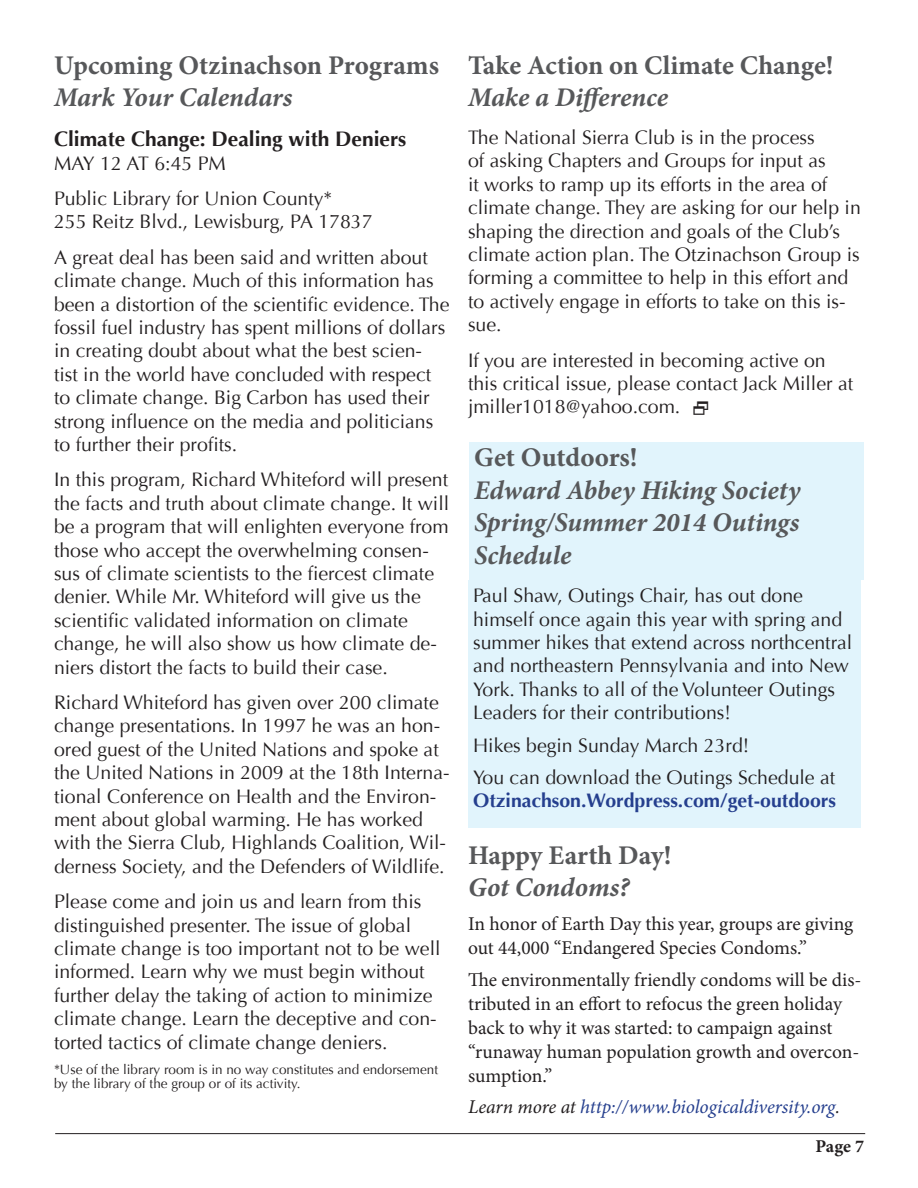
<style>
.page{position:relative;width:918px;height:1188px;background:#fff}
.page>*{position:absolute;margin:0;border:0;box-sizing:border-box;transform-origin:0 0}
.t1{font:700 27px/32.4px "Minion Pro";color:#57585a}
.t2{font:italic 700 27px/32.4px "Minion Pro";letter-spacing:-.005em;color:#57585a}
.t3{font:700 21px "Optima";color:#231f20}
.t4{font:19.5px/23.4px "Optima";color:#231f20}
.t5{font:19.5px/24px "Minion Pro";letter-spacing:-.005em;color:#231f20}
.t6{font:700 19.5px/23.4px "Optima";color:#253f8e}
.t7{font:italic 19.5px "Minion Pro";letter-spacing:-.005em;color:#253f8e}
.t8{font:700 18px "Minion Pro";color:#231f20}
.t9{font:13.5px/13.5px "Optima";color:#231f20}
.s1{font-style:italic}
.s2{font-weight:400;color:#231f20}
.s3{color:#231f20}
</style>
<div class="page">
<hr style="left:55px;top:1133px;width:810px;height:1px;background:#231f20">
<div style="left:470px;top:442px;width:394px;height:137px;background:#e1f4fc"></div>
<div style="left:469px;top:580px;width:392px;height:248px;background:#e1f4fc"></div>
<p class="t1" style="left:54px;top:48px;width:387px">Upcoming Otzinachson Programs</p>
<p class="t2" style="left:54px;top:81px;width:240px">Mark Your Calendars</p>
<p class="t3" style="left:54px;top:127px;width:354px">Climate Change: Dealing with Deniers</p>
<p class="t4" style="left:54px;top:152px;width:173px">MAY 12 AT 6:45 PM</p>
<p class="t4" style="left:54px;top:187px;width:280px">Public Library for Union County*</p>
<p class="t4" style="left:54px;top:210px;width:320px">255 Reitz Blvd., Lewisburg, PA 17837</p>
<p class="t4" style="left:54px;top:246px;width:397px">A great deal has been said and written about climate change. Much of this information has been a distortion of the scientific evidence. The fossil fuel industry has spent millions of dollars in creating doubt about what the best scien&shy;tist in the world have concluded with respect to climate change. Big Carbon has used their strong influence on the media and politicians to further their profits.</p>
<p class="t4" style="left:54px;top:468px;width:397px">In this program, Richard Whiteford will present the facts and truth about climate change. It will be a program that will enlighten everyone from those who accept the overwhelming consen&shy;sus of climate scientists to the fiercest climate denier. While Mr. Whiteford will give us the scientific validated information on climate change, he will also show us how climate de&shy;niers distort the facts to build their case.</p>
<p class="t4" style="left:54px;top:691px;width:397px">Richard Whiteford has given over 200 climate change presentations. In 1997 he was an hon&shy;ored guest of the United Nations and spoke at the United Nations in 2009 at the 18th Interna&shy;tional Conference on Health and the Environ&shy;ment about global warming. He has worked with the Sierra Club, Highlands Coalition, Wil&shy;derness Society, and the Defenders of Wildlife.</p>
<p class="t4" style="left:54px;top:890px;width:388px">Please come and join us and learn from this distinguished presenter. The issue of global climate change is too important not to be well informed. Learn why we must begin without further delay the taking of action to minimize climate change. Learn the deceptive and con&shy;torted tactics of climate change deniers.</p>
<p class="t9" style="left:54px;top:1063px;width:386px">*Use of the library room is in no way constitutes and endorsement by the library of the group or of its activity.</p>
<p class="t1" style="left:468px;top:48px;width:367px">Take Action on Climate Change!<br><span class="s1">Make a Difference</span></p>
<p class="t4" style="left:468px;top:126px;width:394px">The National Sierra Club is in the process<br>of asking Chapters and Groups for input as<br>it works to ramp up its efforts in the area of climate change. They are asking for our help in shaping the direction and goals of the Club’s climate action plan. The Otzinachson Group is forming a committee to help in this effort and to actively engage in efforts to take on this is&shy;sue.</p>
<p class="t4" style="left:468px;top:348px;width:387px">If you are interested in becoming active on this critical issue, please contact Jack Miller at jmiller1018@yahoo.com.</p>
<p class="t1" style="left:474px;top:441px;width:165px">Get Outdoors!</p>
<p class="t2" style="left:474px;top:473px;width:328px">Edward Abbey Hiking Society</p>
<p class="t2" style="left:474px;top:506px;width:327px">Spring/Summer 2014 Outings<br>Schedule</p>
<p class="t4" style="left:473px;top:584px;width:381px">Paul Shaw, Outings Chair, has out done himself once again this year with spring and summer hikes that extend across northcentral and northeastern Pennsylvania and into New York. Thanks to all of the Volunteer Outings Leaders for their contributions!</p>
<p class="t4" style="left:473px;top:734px;width:278px">Hikes begin Sunday March 23rd!</p>
<p class="t6" style="left:473px;top:766px;width:365px"><span class="s2">You can download the Outings Schedule at<br></span>Otzinachson.Wordpress.com/get-outdoors</p>
<p class="t1" style="left:468px;top:838px;width:205px">Happy Earth Day!</p>
<p class="t2" style="left:468px;top:871px;width:163px">Got Condoms?</p>
<p class="t5" style="left:468px;top:912px;width:387px">In honor of Earth Day this year, groups are giving out 44,000 “Endangered Species Condoms.”</p>
<p class="t5" style="left:468px;top:967px;width:395px">The environmentally friendly condoms will be dis&shy;tributed in an effort to refocus the green holiday back to why it was started: to campaign against “runaway human population growth and overcon&shy;sumption.”</p>
<p class="t7" style="left:468px;top:1094px;width:373px"><span class="s3">Learn more at</span> http://www.biologicaldiversity.org<span class="s3">.</span></p>
<p class="t8" style="left:816px;top:1133px;width:50px">Page 7</p>
</div>
